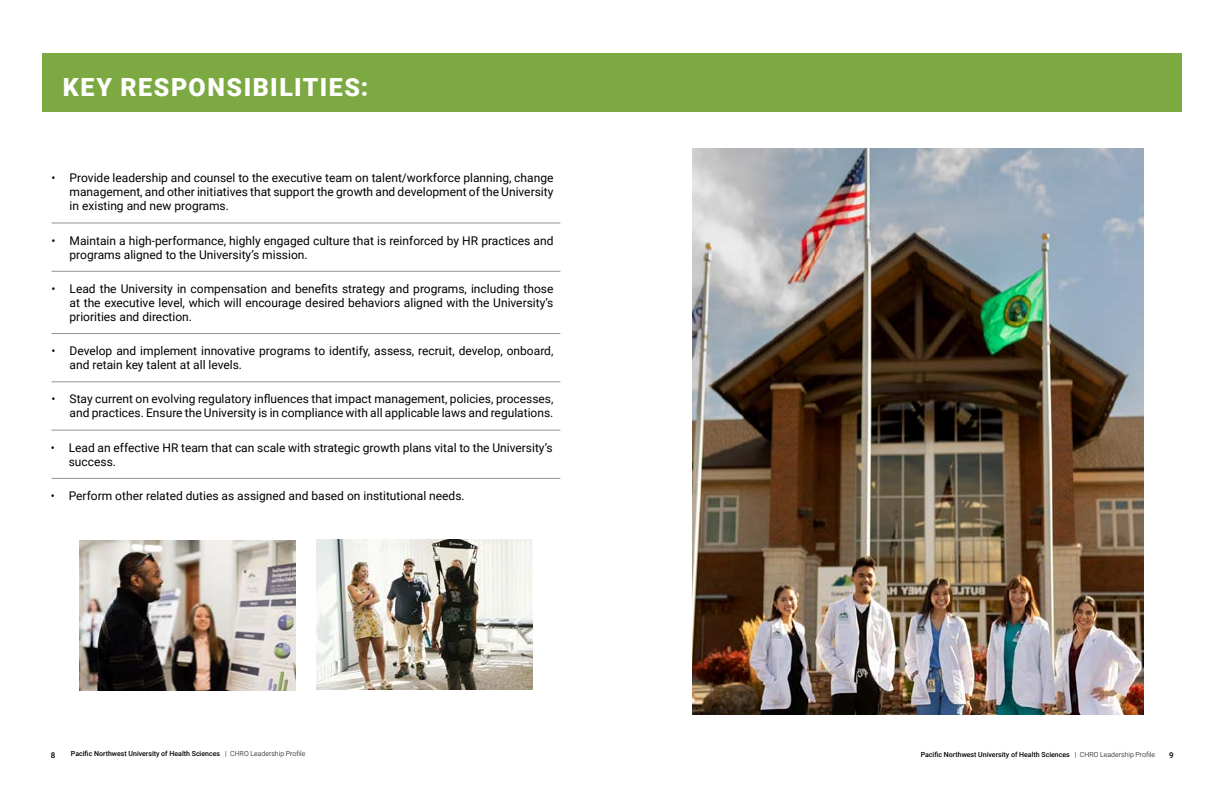
<style>
.page{position:relative;width:1224px;height:792px;background:#fff}
.page>*{position:absolute;margin:0;border:0;box-sizing:border-box;transform-origin:0 0}
.t1{font:900 25px "Roboto";letter-spacing:.06em;color:#fff}
.t2{font:12px/14px "Roboto";color:#000}
.t3{font:500 8px "Roboto";color:#000}
.t4{font:500 7px "Roboto";color:#000}
.s1{font-weight:300}
</style>
<div class="page">
<div style="left:42px;top:54px;width:1140px;height:58px;background:#7da942"></div>
<hr style="left:52px;top:223px;width:508px;height:1px;background:#939598">
<hr style="left:52px;top:382px;width:508px;height:1px;background:#939598">
<hr style="left:52px;top:271px;width:508px;height:1px;background:#939598">
<hr style="left:52px;top:430px;width:508px;height:1px;background:#939598">
<hr style="left:52px;top:333px;width:508px;height:1px;background:#939598">
<hr style="left:52px;top:478px;width:508px;height:1px;background:#939598">
<img style="left:79px;top:540px;width:216px;height:150px">
<img style="left:317px;top:539px;width:216px;height:150px">
<img style="left:693px;top:149px;width:450px;height:566px">
<h1 class="t1" style="left:63px;top:69px;width:307px">KEY RESPONSIBILITIES:</h1>
<p class="t2" style="left:70px;top:171px;width:485px;text-align:justify;text-indent:-18px">• Provide leadership and counsel to the executive team on talent/workforce planning, change management, and other initiatives that support the growth and development of the University in existing and new programs.</p>
<p class="t2" style="left:70px;top:233px;width:485px;text-indent:-18px">• Maintain a high-performance, highly engaged culture that is reinforced by HR practices and programs aligned to the University’s mission.</p>
<p class="t2" style="left:70px;top:281px;width:485px;text-align:justify;text-indent:-18px">• Lead the University in compensation and benefits strategy and programs, including those at the executive level, which will encourage desired behaviors aligned with the University’s priorities and direction.</p>
<p class="t2" style="left:70px;top:343px;width:485px;text-indent:-18px">• Develop and implement innovative programs to identify, assess, recruit, develop, onboard, and retain key talent at all levels.</p>
<p class="t2" style="left:52px;top:392px;width:503px;text-align:right">• Stay current on evolving regulatory influences that impact management, policies, processes, and practices. Ensure the University is in compliance with all applicable laws and regulations.</p>
<p class="t2" style="left:69px;top:440px;width:485px;text-indent:-18px">• Lead an effective HR team that can scale with strategic growth plans vital to the University’s success.</p>
<p class="t2" style="left:51px;top:488px;width:416px">• Perform other related duties as assigned and based on institutional needs.</p>
<p class="t3" style="left:51px;top:750px;width:6px">8</p>
<p class="t4" style="left:71px;top:749px;width:236px">Pacific Northwest University of Health Sciences <span class="s1">| CHRO Leadership Profile</span></p>
<p class="t4" style="left:921px;top:750px;width:236px">Pacific Northwest University of Health Sciences <span class="s1">| CHRO Leadership Profile</span></p>
<p class="t3" style="left:1169px;top:750px;width:6px">9</p>
</div>
